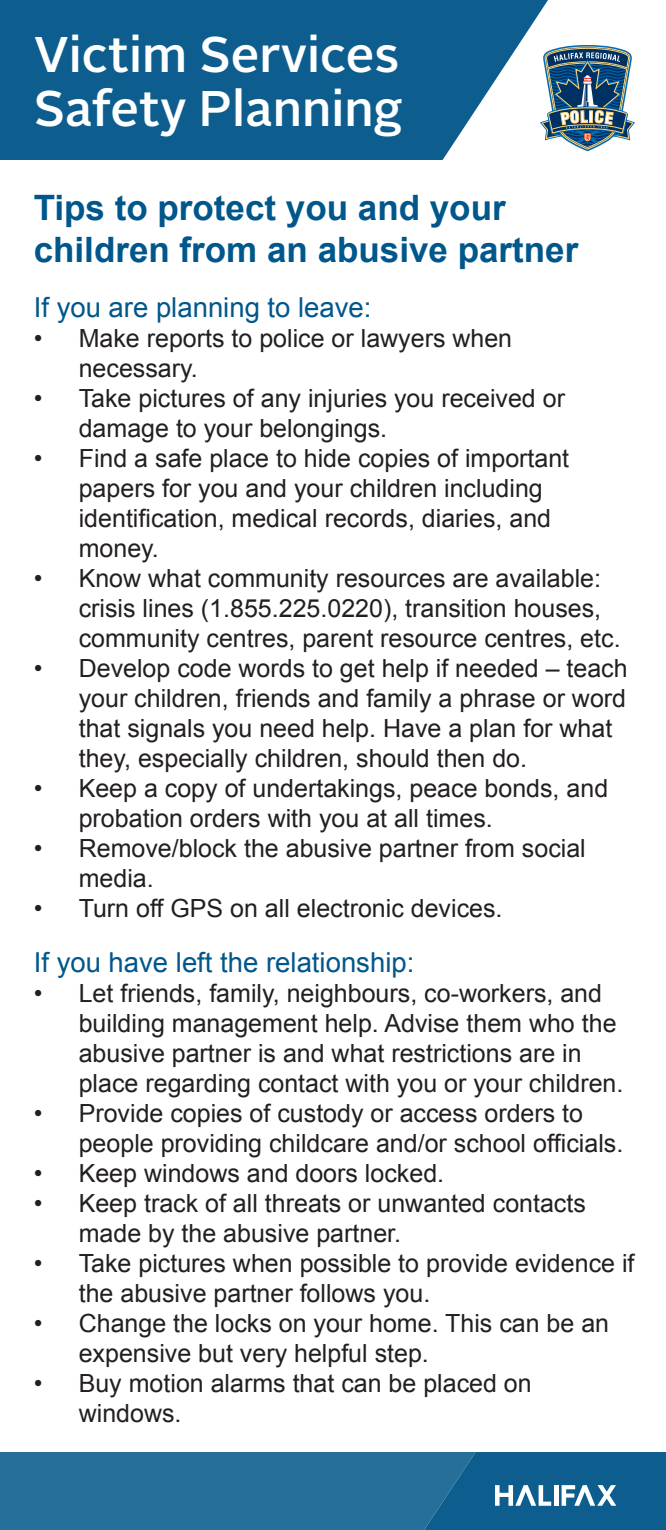
<style>
.page{position:relative;width:666px;height:1530px;background:#fff}
.page>*{position:absolute;margin:0;border:0;box-sizing:border-box;transform-origin:0 0}
.t1{font:500 50px "Alright Sans";color:#fff}
.t2{font:700 35px "Arial";color:#00578b}
.t3{font:27.5px "Arial";color:#00578b}
.t4{font:25px/30px "Arial";color:#231f20}
</style>
<div class="page">
<svg style="left:0;top:0;width:588px;height:160px;background:#276f9b"></svg>
<svg style="left:0;top:1453px;width:666px;height:77px;background:#1f6a97"></svg>
<svg style="left:540px;top:45px;width:95px;height:106px"></svg>
<div style="left:554px;top:1485px;width:5px;height:21px;background:#fff"></div>
<svg style="left:562px;top:1485px;width:54px;height:21px"></svg>
<svg style="left:495px;top:1485px;width:56px;height:21px"></svg>
<p class="t1" style="left:34px;top:20px;width:367px">Victim Services</p>
<p class="t1" style="left:34px;top:74px;width:371px">Safety Planning</p>
<p class="t2" style="left:34px;top:184px;width:473px">Tips to protect you and your</p>
<p class="t2" style="left:34px;top:226px;width:546px">children from an abusive partner</p>
<p class="t3" style="left:34px;top:289px;width:339px">If you are planning to leave:</p>
<p class="t4" style="left:79px;top:323px;width:435px;text-indent:-45px">• Make reports to police or lawyers when necessary.</p>
<p class="t4" style="left:79px;top:383px;width:488px;text-indent:-45px">• Take pictures of any injuries you received or damage to your belongings.</p>
<p class="t4" style="left:79px;top:443px;width:492px;text-indent:-45px">• Find a safe place to hide copies of important papers for you and your children including identification, medical records, diaries, and money.</p>
<p class="t4" style="left:79px;top:563px;width:543px;text-indent:-45px">• Know what community resources are available: crisis lines (1.855.225.0220), transition houses, community centres, parent resource centres, etc.</p>
<p class="t4" style="left:79px;top:653px;width:550px;text-indent:-45px">• Develop code words to get help if needed – teach your children, friends and family a phrase or word that signals you need help. Have a plan for what they, especially children, should then do.</p>
<p class="t4" style="left:79px;top:773px;width:531px;text-indent:-45px">• Keep a copy of undertakings, peace bonds, and probation orders with you at all times.</p>
<p class="t4" style="left:79px;top:833px;width:509px;text-indent:-45px">• Remove/block the abusive partner from social media.</p>
<p class="t4" style="left:34px;top:893px;width:470px">• Turn off GPS on all electronic devices.</p>
<p class="t3" style="left:34px;top:945px;width:382px">If you have left the relationship:</p>
<p class="t4" style="left:79px;top:979px;width:546px;text-indent:-45px">• Let friends, family, neighbours, co-workers, and building management help. Advise them who the abusive partner is and what restrictions are in place regarding contact with you or your children.</p>
<p class="t4" style="left:79px;top:1099px;width:546px;text-indent:-45px">• Provide copies of custody or access orders to people providing childcare and/or school officials.</p>
<p class="t4" style="left:34px;top:1159px;width:412px">• Keep windows and doors locked.</p>
<p class="t4" style="left:79px;top:1189px;width:509px;text-indent:-45px">• Keep track of all threats or unwanted contacts made by the abusive partner.</p>
<p class="t4" style="left:79px;top:1249px;width:557px;text-indent:-45px">• Take pictures when possible to provide evidence if the abusive partner follows you.</p>
<p class="t4" style="left:79px;top:1309px;width:532px;text-indent:-45px">• Change the locks on your home. This can be an expensive but very helpful step.</p>
<p class="t4" style="left:79px;top:1369px;width:454px;text-indent:-45px">• Buy motion alarms that can be placed on windows.</p>
</div>
